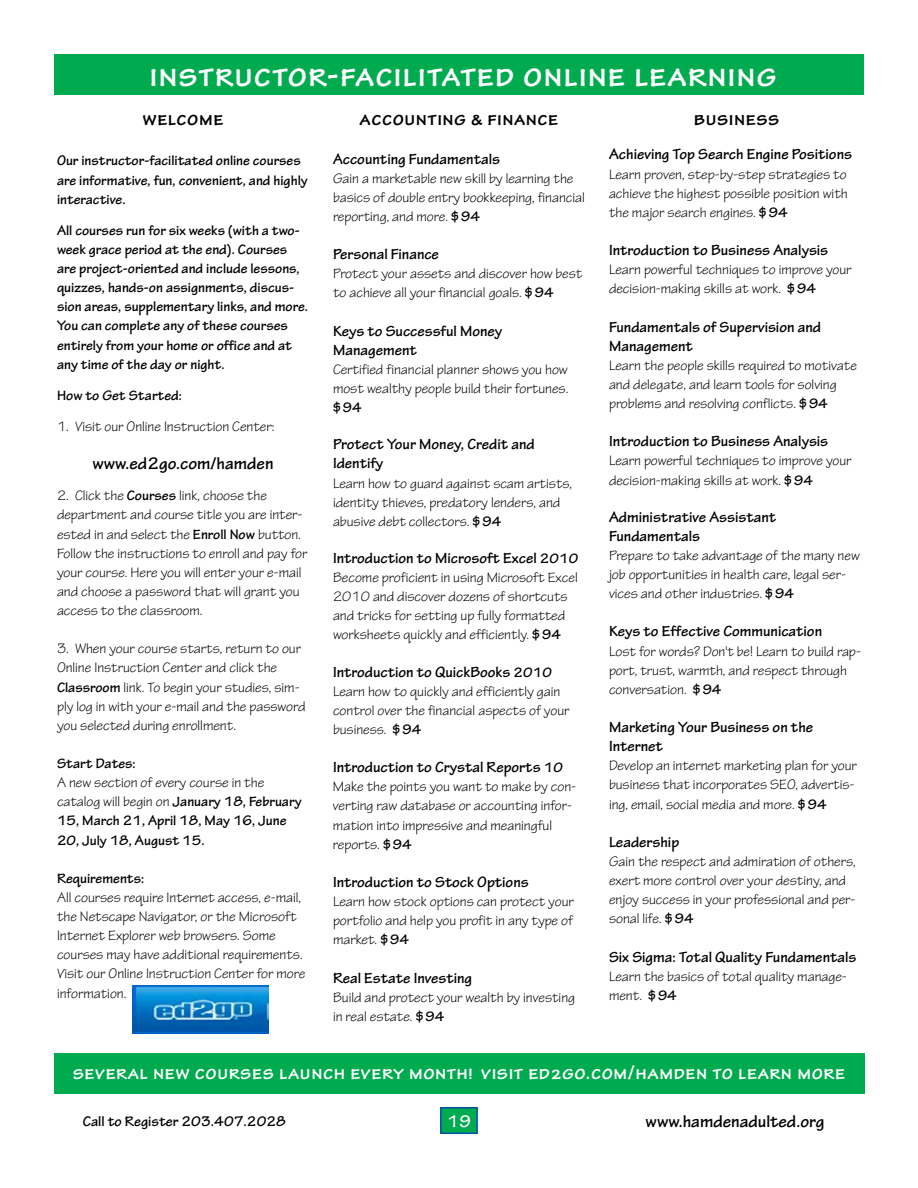
<style>
.page{position:relative;width:918px;height:1188px;background:#fff}
.page>*{position:absolute;margin:0;border:0;box-sizing:border-box;transform-origin:0 0}
.t1{font:700 36px "Tekton Pro";letter-spacing:.025em;color:#fff}
.t2{font:700 21px "Tekton Pro";letter-spacing:.025em;color:#fff}
.t3{font:700 21px "Tekton Pro";letter-spacing:.025em;color:#000}
.t4{font:700 18px "Tekton Pro";color:#000}
.t5{font:700 18px "Tekton Pro";color:#fff}
.t6{font:700 15.75px/19px "Tekton Pro";color:#000}
.t7{font:700 15px "Tekton Pro";color:#000}
.t8{font:14.7px/19.2px "Tekton Pro";color:#000}
.t9{font:700 14.7px/19.2px "Tekton Pro";color:#000}
.s1{font-weight:700}
.s2{font-weight:400}
.s3{font-size:14.7px}
</style>
<div class="page">
<div style="left:54px;top:54px;width:810px;height:40px;background:#00aa4f"></div>
<div style="left:441px;top:1108px;width:36px;height:25px;background:#00aa4f"></div>
<div style="left:440px;top:1107px;width:38px;height:27px;border:2px solid #0055a4"></div>
<div style="left:54px;top:1053px;width:810px;height:41px;background:#00aa4f"></div>
<img style="left:133px;top:986px;width:136px;height:47px">
<h1 class="t1" style="left:149px;top:54px;width:629px">instructor-facilitated online learning</h1>
<h2 class="t3" style="left:143px;top:106px;width:82px">welcome</h2>
<p class="t9" style="left:57px;top:151px;width:253px">Our instructor-facilitated online courses are informative, fun, convenient, and highly interactive.</p>
<p class="t9" style="left:57px;top:221px;width:253px">All courses run for six weeks (with a two&shy;week grace period at the end). Courses are project-oriented and include lessons, quizzes, hands-on assignments, discus&shy;sion areas, supplementary links, and more.<br>You can complete any of these courses entirely from your home or office and at any time of the day or night.</p>
<p class="t9" style="left:57px;top:386px;width:127px">How to Get Started:</p>
<p class="t8" style="left:57px;top:417px;width:219px">1. Visit our Online Instruction Center:</p>
<p class="t4" style="left:92px;top:453px;width:183px">www.ed2go.com/hamden</p>
<p class="t8" style="left:57px;top:486px;width:252px">2. Click the <span class="s1">Courses</span> link, choose the department and course title you are inter&shy;ested in and select the <span class="s1">Enroll Now</span> button.<br>Follow the instructions to enroll and pay for your course. Here you will enter your e-mail and choose a password that will grant you access to the classroom.</p>
<p class="t8" style="left:57px;top:639px;width:250px">3. When your course starts, return to our Online Instruction Center and click the <span class="s1">Classroom</span> link. To begin your studies, sim&shy;ply log in with your e-mail and the password you selected during enrollment.</p>
<p class="t9" style="left:57px;top:754px;width:80px">Start Dates:</p>
<p class="t9" style="left:57px;top:773px;width:246px"><span class="s2">A new section of every course in the catalog will begin on</span> January 18, February 15, March 21, April 18, May 16, June 20, July 18, August 15.</p>
<p class="t9" style="left:57px;top:869px;width:89px">Requirements:</p>
<p class="t8" style="left:57px;top:888px;width:250px">All courses require Internet access, e-mail, the Netscape Navigator, or the Microsoft Internet Explorer web browsers. Some courses may have additional requirements.<br>Visit our Online Instruction Center for more information.</p>
<h2 class="t3" style="left:360px;top:106px;width:200px">accounting &amp; finance</h2>
<p class="t6" style="left:333px;top:149px;width:169px">Accounting Fundamentals</p>
<p class="t8" style="left:333px;top:169px;width:254px">Gain a marketable new skill by learning the basics of double entry bookkeeping, financial reporting, and more. <span class="s1">$94</span></p>
<p class="t6" style="left:333px;top:245px;width:108px">Personal Finance</p>
<p class="t8" style="left:333px;top:264px;width:251px">Protect your assets and discover how best to achieve all your financial goals. <span class="s1">$94</span></p>
<p class="t6" style="left:333px;top:321px;width:171px">Keys to Successful Money<br>Management</p>
<p class="t8" style="left:333px;top:360px;width:237px">Certified financial planner shows you how most wealthy people build their fortunes.</p>
<p class="t9" style="left:333px;top:398px;width:30px">$94</p>
<p class="t6" style="left:333px;top:435px;width:203px">Protect Your Money, Credit and<br>Identify</p>
<p class="t8" style="left:333px;top:474px;width:241px">Learn how to guard against scam artists, identity thieves, predatory lenders, and abusive debt collectors. <span class="s1">$94</span></p>
<p class="t6" style="left:333px;top:549px;width:247px">Introduction to Microsoft Excel <span class="s3">2010</span></p>
<p class="t8" style="left:333px;top:568px;width:246px">Become proficient in using Microsoft Excel 2010 and discover dozens of shortcuts and tricks for setting up fully formatted worksheets quickly and efficiently. <span class="s1">$94</span></p>
<p class="t6" style="left:333px;top:662px;width:220px">Introduction to QuickBooks <span class="s3">2010</span></p>
<p class="t8" style="left:333px;top:682px;width:238px">Learn how to quickly and efficiently gain control over the financial aspects of your business. <span class="s1">$94</span></p>
<p class="t6" style="left:333px;top:758px;width:231px">Introduction to Crystal Reports <span class="s3">10</span></p>
<p class="t8" style="left:333px;top:777px;width:245px">Make the points you want to make by con&shy;verting raw database or accounting infor&shy;mation into impressive and meaningful reports. <span class="s1">$94</span></p>
<p class="t6" style="left:333px;top:873px;width:197px">Introduction to Stock Options</p>
<p class="t8" style="left:333px;top:892px;width:242px;text-align:justify">Learn how stock options can protect your portfolio and help you profit in any type of market. <span class="s1">$94</span></p>
<p class="t6" style="left:333px;top:968px;width:141px">Real Estate Investing</p>
<p class="t8" style="left:333px;top:988px;width:244px">Build and protect your wealth by investing in real estate. <span class="s1">$94</span></p>
<h2 class="t3" style="left:694px;top:106px;width:87px">business</h2>
<p class="t6" style="left:609px;top:145px;width:245px">Achieving Top Search Engine Positions</p>
<p class="t8" style="left:609px;top:165px;width:240px;text-align:justify">Learn proven, step-by-step strategies to achieve the highest possible position with the major search engines. <span class="s1">$94</span></p>
<p class="t6" style="left:609px;top:241px;width:221px">Introduction to Business Analysis</p>
<p class="t8" style="left:609px;top:260px;width:244px">Learn powerful techniques to improve your decision-making skills at work. <span class="s1">$94</span></p>
<p class="t6" style="left:609px;top:317px;width:214px">Fundamentals of Supervision and<br>Management</p>
<p class="t8" style="left:609px;top:356px;width:249px">Learn the people skills required to motivate and delegate, and learn tools for solving problems and resolving conflicts. <span class="s1">$94</span></p>
<p class="t6" style="left:609px;top:432px;width:221px">Introduction to Business Analysis</p>
<p class="t8" style="left:609px;top:452px;width:244px">Learn powerful techniques to improve your decision-making skills at work. <span class="s1">$94</span></p>
<p class="t6" style="left:609px;top:507px;width:168px">Administrative Assistant<br>Fundamentals</p>
<p class="t8" style="left:609px;top:546px;width:252px">Prepare to take advantage of the many new job opportunities in health care, legal ser&shy;vices and other industries. <span class="s1">$94</span></p>
<p class="t6" style="left:609px;top:622px;width:215px">Keys to Effective Communication</p>
<p class="t8" style="left:609px;top:642px;width:254px">Lost for words? Don't be! Learn to build rap&shy;port, trust, warmth, and respect through conversation. <span class="s1">$94</span></p>
<p class="t6" style="left:609px;top:718px;width:206px">Marketing Your Business on the<br>Internet</p>
<p class="t8" style="left:609px;top:756px;width:249px">Develop an internet marketing plan for your business that incorporates SEO, advertis&shy;ing, email, social media and more. <span class="s1">$94</span></p>
<p class="t6" style="left:609px;top:833px;width:72px">Leadership</p>
<p class="t8" style="left:609px;top:852px;width:248px">Gain the respect and admiration of others, exert more control over your destiny, and enjoy success in your professional and per&shy;sonal life. <span class="s1">$94</span></p>
<p class="t6" style="left:609px;top:947px;width:249px">Six Sigma: Total Quality Fundamentals</p>
<p class="t8" style="left:609px;top:967px;width:239px">Learn the basics of total quality manage&shy;ment. <span class="s1">$94</span></p>
<h2 class="t2" style="left:73px;top:1060px;width:774px">several new courses launch every month! visit ed2go.com/hamden to learn more</h2>
<p class="t7" style="left:83px;top:1112px;width:205px">Call to Register 203.407.2028</p>
<p class="t5" style="left:447px;top:1110px;width:25px">19</p>
<p class="t4" style="left:646px;top:1110px;width:180px">www.hamdenadulted.org</p>
</div>
